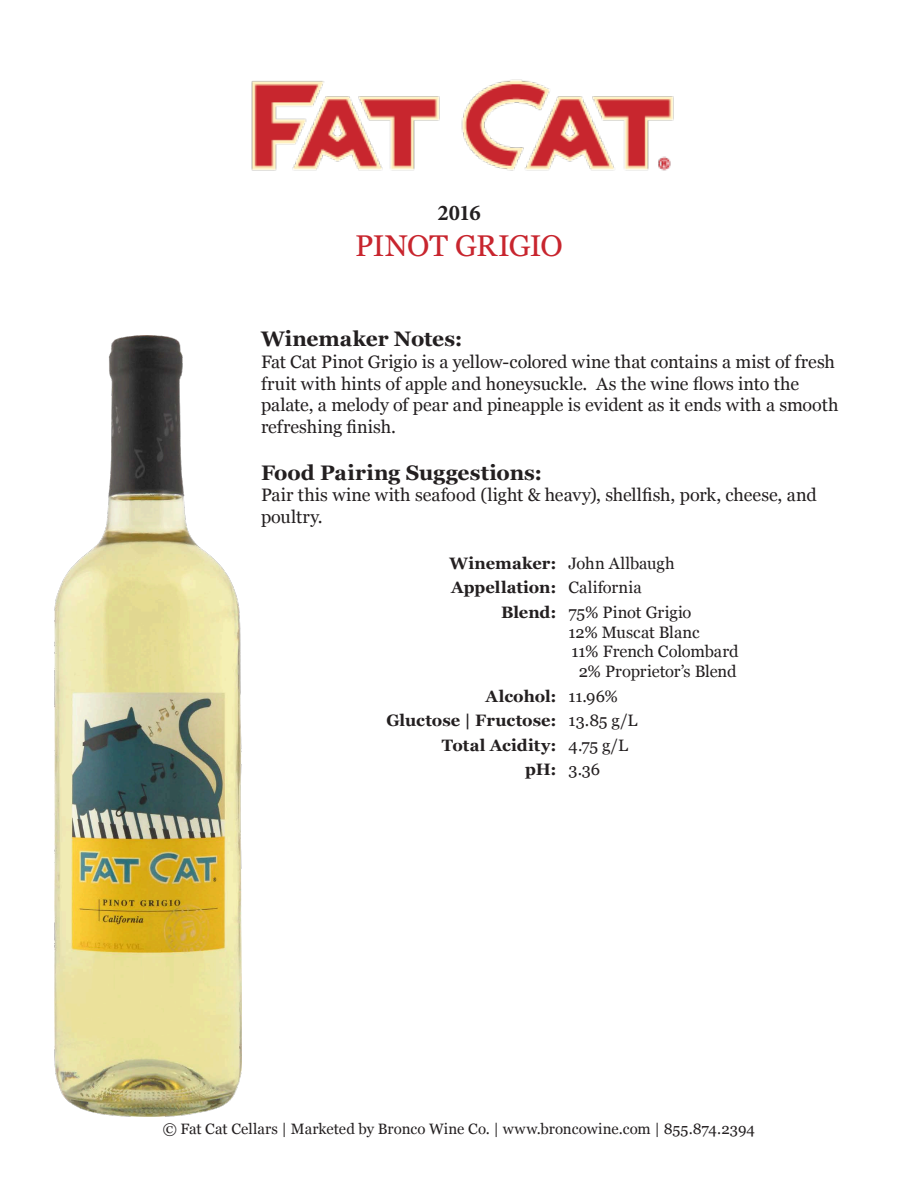
<style>
.page{position:relative;width:918px;height:1188px;background:#fff}
.page>*{position:absolute;margin:0;border:0;box-sizing:border-box;transform-origin:0 0}
.varietial{font:30px "Georgia";letter-spacing:-.025em;color:#c8252e}
.year{font:700 22.5px "Minion Pro";color:#231f20}
.heading{font:700 21px "Georgia";color:#231f20}
.body{font:18px/21.6px "Georgia";letter-spacing:-.005em;color:#231f20}
.table_body{font:16.5px "Georgia";letter-spacing:-.005em;color:#231f20}
.table_headings{font:700 16.5px "Georgia";color:#231f20}
.marketing_info{font:15px "Georgia";letter-spacing:.005em;color:#231f20}
</style>
<div class="page">
<img style="left:54px;top:335px;width:187px;height:782px">
<img style="left:251px;top:79px;width:423px;height:92px">
<p class="year" style="left:437px;top:197px;width:45px">2016</p>
<p class="varietial" style="left:355px;top:228px;width:209px">PINOT GRIGIO</p>
<p class="heading" style="left:261px;top:326px;width:203px">Winemaker Notes:</p>
<p class="body" style="left:261px;top:351px;width:579px">Fat Cat Pinot Grigio is a yellow-colored wine that contains a mist of fresh fruit with hints of apple and honeysuckle. As the wine flows into the palate, a melody of pear and pineapple is evident as it ends with a smooth refreshing finish.</p>
<p class="heading" style="left:261px;top:459px;width:283px">Food Pairing Suggestions:</p>
<p class="body" style="left:261px;top:485px;width:557px">Pair this wine with seafood (light &amp; heavy), shellfish, pork, cheese, and poultry.</p>
<p class="table_headings" style="left:450px;top:553px;width:108px">Winemaker:</p>
<p class="table_body" style="left:568px;top:553px;width:108px">John Allbaugh</p>
<p class="table_headings" style="left:451px;top:577px;width:107px">Appellation:</p>
<p class="table_body" style="left:568px;top:578px;width:75px">California</p>
<p class="table_headings" style="left:501px;top:601px;width:57px">Blend:</p>
<p class="table_body" style="left:568px;top:602px;width:124px">75% Pinot Grigio</p>
<p class="table_body" style="left:568px;top:622px;width:133px">12% Muscat Blanc</p>
<p class="table_body" style="left:571px;top:642px;width:169px">11% French Colombard</p>
<p class="table_body" style="left:579px;top:662px;width:159px">2% Proprietor’s Blend</p>
<p class="table_headings" style="left:486px;top:685px;width:72px">Alcohol:</p>
<p class="table_body" style="left:568px;top:686px;width:51px">11.96%</p>
<p class="table_headings" style="left:386px;top:710px;width:172px">Gluctose | Fructose:</p>
<p class="table_body" style="left:568px;top:710px;width:71px">13.85 g/L</p>
<p class="table_headings" style="left:442px;top:734px;width:116px">Total Acidity:</p>
<p class="table_body" style="left:568px;top:735px;width:61px">4.75 g/L</p>
<p class="table_headings" style="left:525px;top:759px;width:33px">pH:</p>
<p class="table_body" style="left:568px;top:759px;width:33px">3.36</p>
<p class="marketing_info" style="left:163px;top:1120px;width:594px">© Fat Cat Cellars | Marketed by Bronco Wine Co. | www.broncowine.com | 855.874.2394</p>
</div>
